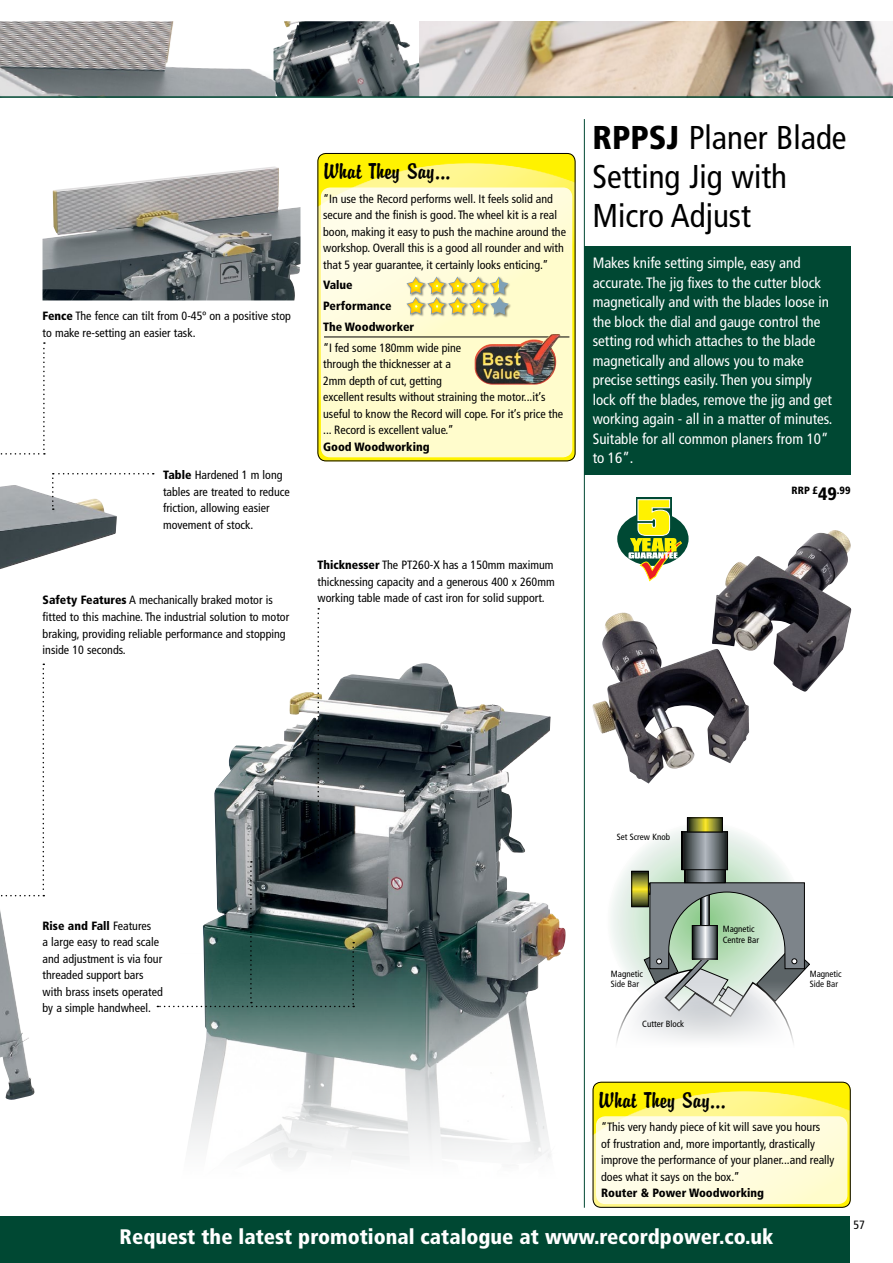
<style>
.page{position:relative;width:893px;height:1263px;background:#fff}
.page>*{position:absolute;margin:0;border:0;box-sizing:border-box;transform-origin:0 0}
.t1{font:condensed 33px/39px "Frutiger";color:#000}
.t2{font:24px "Brody D";letter-spacing:.01em;color:#000}
.t3{font:900 condensed 21px "Frutiger";color:#fff}
.WINTER_07_main{font:condensed 15px/19.5px "Frutiger";color:#fff}
.WINTER_07_review{font:condensed 12px/16.5px "Frutiger";color:#000}
.WINTER_07_review-2{font:900 condensed 12px "Frutiger";color:#000}
.small_print{font:900 condensed 10.5px "Frutiger";color:#000}
.t4{font:condensed 9px/10.5px "Frutiger";color:#000}
.s1{font-weight:900}
.s2{font-size:18px}
</style>
<div class="page">
<div style="left:0;top:1216px;width:850px;height:47px;background:#004833"></div>
<img style="left:419px;top:21px;width:474px;height:75px">
<svg style="left:276px;top:21px;width:143px;height:75px;background:#6d7477"></svg>
<img style="left:0;top:21px;width:276px;height:75px">
<hr style="left:0;top:96px;width:893px;height:2px;background:#004833">
<div style="left:584px;top:247px;width:267px;height:228px;background:#004833"></div>
<img style="left:592px;top:530px;width:259px;height:203px">
<svg style="left:616px;top:511px;width:73px;height:56px"></svg>
<div style="left:615px;top:510px;width:75px;height:58px;border:2px solid #fff;border-radius:50%"></div>
<div style="left:636px;top:497px;width:36px;height:39px;background:#004934"></div>
<svg style="left:628px;top:499px;width:55px;height:82px"></svg>
<img style="left:593px;top:1082px;width:256px;height:126px">
<div style="left:593px;top:1082px;width:258px;height:126px;border:1px solid #000;border-radius:8px"></div>
<div style="left:597px;top:1117px;width:250px;height:86px;background:linear-gradient(to right,#fffdec,#fffcd6);border-radius:9px"></div>
<div style="left:596px;top:1116px;width:251px;height:88px;border:2px solid #fff;border-radius:9px"></div>
<hr style="left:584px;top:119px;width:1px;height:1089px;background:#004833">
<svg style="left:607px;top:822px;width:196px;height:196px"></svg>
<svg style="left:686px;top:871px;width:37px;height:10px"></svg>
<div style="left:684px;top:869px;width:41px;height:14px;border:1px solid #000"></div>
<svg style="left:684px;top:833px;width:42px;height:35px"></svg>
<div style="left:682px;top:831px;width:46px;height:39px;border:1px solid #000"></div>
<svg style="left:689px;top:819px;width:32px;height:11px"></svg>
<div style="left:687px;top:817px;width:36px;height:15px;border:1px solid #000"></div>
<svg style="left:633px;top:873px;width:14px;height:9px"></svg>
<div style="left:631px;top:871px;width:18px;height:36px;border:1px solid #000"></div>
<svg style="left:614px;top:882px;width:196px;height:92px;background:#a1b3a5"></svg>
<img style="left:616px;top:974px;width:185px;height:69px">
<img style="left:319px;top:153px;width:256px;height:308px">
<div style="left:317px;top:153px;width:258px;height:308px;border:1px solid #000;border-radius:8px"></div>
<div style="left:322px;top:188px;width:249px;height:269px;background:linear-gradient(to bottom,#fefce4,#fefac5);border-radius:9px"></div>
<div style="left:321px;top:187px;width:251px;height:270px;border:2px solid #fff;border-radius:9px"></div>
<div style="left:469px;top:297px;width:21px;height:21px;background:#fffccc"></div>
<div style="left:448px;top:297px;width:22px;height:21px;background:#fffccc"></div>
<div style="left:427px;top:297px;width:22px;height:21px;background:#fffcd0"></div>
<div style="left:406px;top:297px;width:22px;height:21px;background:#fffcd4"></div>
<div style="left:490px;top:297px;width:21px;height:21px;background:#000;opacity:.5"></div>
<div style="left:489px;top:276px;width:22px;height:21px;background:#fffccc"></div>
<svg style="left:405px;top:276px;width:105px;height:40px"></svg>
<hr style="left:324px;top:337px;width:245px;height:1px;background:#000">
<img style="left:475px;top:334px;width:86px;height:51px">
<img style="left:0;top:485px;width:117px;height:615px">
<img style="left:43px;top:166px;width:257px;height:134px">
<svg style="left:0;top:342px;width:45px;height:113px"></svg>
<svg style="left:52px;top:473px;width:102px;height:37px"></svg>
<svg style="left:0;top:663px;width:44px;height:233px"></svg>
<img style="left:354px;top:667px;width:212px;height:268px">
<img style="left:182px;top:935px;width:384px;height:229px">
<svg style="left:157px;top:608px;width:197px;height:399px"></svg>
<p class="WINTER_07_review" style="left:43px;top:308px;width:250px"><span class="s1">Fence</span> The fence can tilt from 0-45º on a positive stop to make re-setting an easier task.</p>
<p class="WINTER_07_review" style="left:163px;top:467px;width:128px"><span class="s1">Table</span> Hardened 1 m long tables are treated to reduce friction, allowing easier movement of stock.</p>
<p class="WINTER_07_review" style="left:43px;top:592px;width:248px"><span class="s1">Safety Features</span> A mechanically braked motor is fitted to this machine. The industrial solution to motor braking, providing reliable performance and stopping inside 10 seconds.</p>
<p class="t2" style="left:323px;top:158px;width:129px">What They Say...</p>
<p class="WINTER_07_review" style="left:323px;top:190px;width:244px">“In use the Record performs well. It feels solid and secure and the finish is good. The wheel kit is a real boon, making it easy to push the machine around the workshop. Overall this is a good all rounder and with that 5 year guarantee, it certainly looks enticing.”</p>
<p class="WINTER_07_review-2" style="left:323px;top:278px;width:31px">Value</p>
<p class="WINTER_07_review-2" style="left:323px;top:299px;width:70px">Performance</p>
<p class="WINTER_07_review-2" style="left:323px;top:320px;width:93px">The Woodworker</p>
<p class="WINTER_07_review" style="left:323px;top:339px;width:242px">“I fed some 180mm wide pine<br>through the thicknesser at a<br>2mm depth of cut, getting<br>excellent results without straining the motor...it’s useful to know the Record will cope. For it’s price the ... Record is excellent value.”<br><span class="s1">Good Woodworking</span></p>
<p class="WINTER_07_review" style="left:317px;top:557px;width:239px;text-align:justify"><span class="s1">Thicknesser</span> The PT260-X has a 150mm maximum thicknessing capacity and a generous 400 x 260mm working table made of cast iron for solid support.</p>
<p class="t1" style="left:592px;top:118px;width:256px"><span class="s1">RPPSJ</span> Planer Blade<br>Setting Jig with<br>Micro Adjust</p>
<p class="WINTER_07_main" style="left:593px;top:254px;width:241px">Makes knife setting simple, easy and accurate. The jig fixes to the cutter block magnetically and with the blades loose in the block the dial and gauge control the setting rod which attaches to the blade magnetically and allows you to make precise settings easily. Then you simply lock off the blades, remove the jig and get working again - all in a matter of minutes.<br>Suitable for all common planers from 10” to 16”.</p>
<p class="small_print" style="left:792px;top:484px;width:60px">RRP £<span class="s2">49</span>.99</p>
<p class="WINTER_07_review" style="left:43px;top:917px;width:122px"><span class="s1">Rise and Fall</span> Features<br>a large easy to read scale and adjustment is via four threaded support bars with brass insets operated by a simple handwheel.</p>
<p class="t4" style="left:617px;top:831px;width:55px">Set Screw Knob</p>
<p class="t4" style="left:723px;top:924px;width:38px">Magnetic<br>Centre Bar</p>
<p class="t4" style="left:611px;top:968px;width:33px">Magnetic<br>Side Bar</p>
<p class="t4" style="left:810px;top:968px;width:33px">Magnetic<br>Side Bar</p>
<p class="t4" style="left:642px;top:1019px;width:44px">Cutter Block</p>
<p class="t2" style="left:598px;top:1087px;width:129px">What They Say...</p>
<p class="WINTER_07_review" style="left:601px;top:1119px;width:235px">“This very handy piece of kit will save you hours<br>of frustration and, more importantly, drastically improve the performance of your planer...and really does what it says on the box.”<br><span class="s1">Router &amp; Power Woodworking</span></p>
<p class="t3" style="left:120px;top:1224px;width:655px">Request the latest promotional catalogue at www.recordpower.co.uk</p>
<p class="WINTER_07_review" style="left:853px;top:1217px;width:13px">57</p>
</div>
